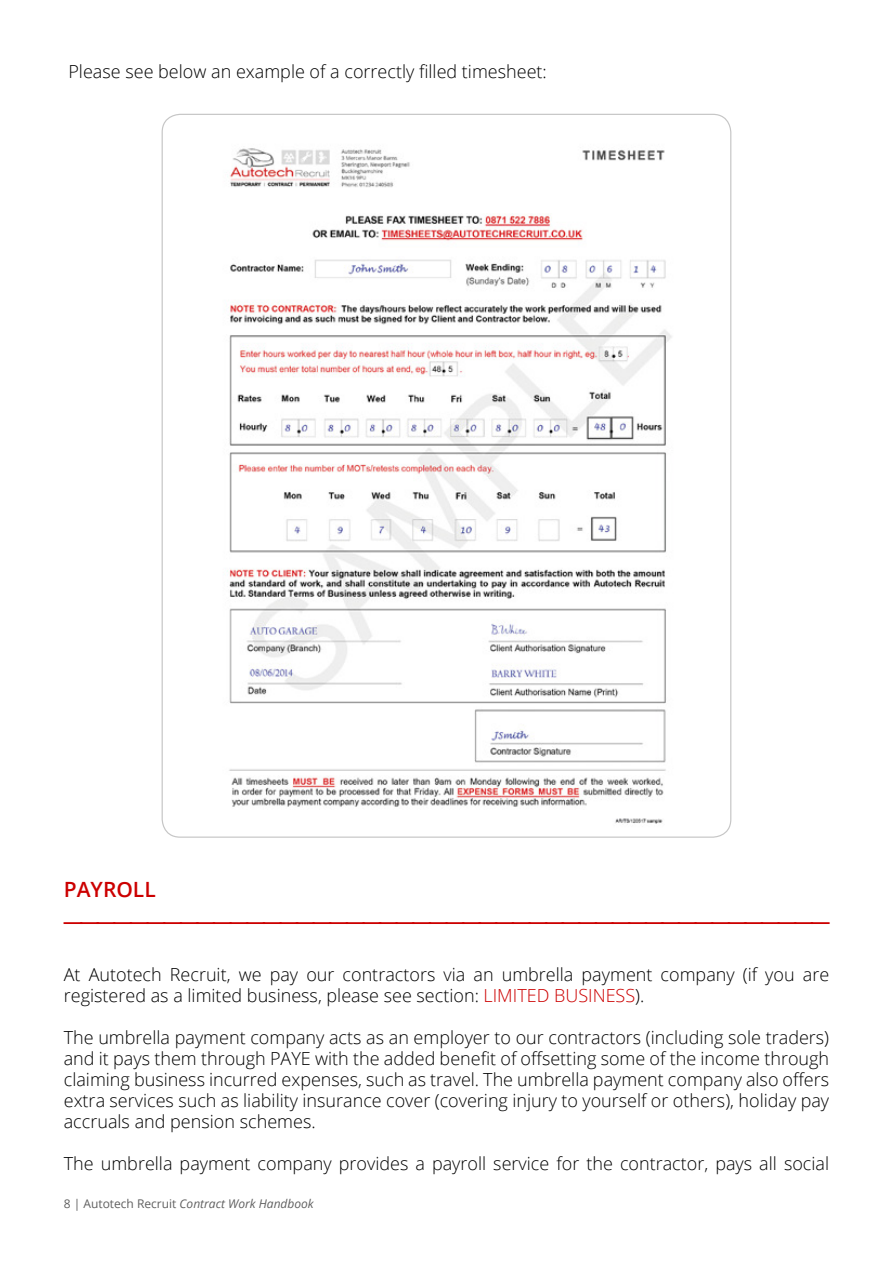
<style>
.page{position:relative;width:893px;height:1263px;background:#fff}
.page>*{position:absolute;margin:0;border:0;box-sizing:border-box;transform-origin:0 0}
.t1{font:300 45px "Open Sans";color:#c00}
.t2{font:600 21px "Open Sans";color:#c00}
.t3{font:300 18px/21px "Open Sans";color:#000}
.t4{font:italic 12px "Open Sans";color:#606060}
.s1{color:#c00}
.s2{font-style:normal}
</style>
<div class="page">
<img style="left:227px;top:148px;width:445px;height:676px">
<p class="t3" style="left:68px;top:60px;width:480px">Please see below an example of a correctly filled timesheet:</p>
<p class="t2" style="left:64px;top:881px;width:93px">PAYROLL</p>
<h1 class="t1" style="left:64px;top:883px;width:767px">______________________________________________</h1>
<p class="t3" style="left:64px;top:965px;width:767px">At Autotech Recruit, we pay our contractors via an umbrella payment company (if you are registered as a limited business, please see section: <span class="s1">LIMITED BUSINESS</span>).</p>
<p class="t3" style="left:64px;top:1028px;width:767px;text-align:justify">The umbrella payment company acts as an employer to our contractors (including sole traders) and it pays them through PAYE with the added benefit of offsetting some of the income through claiming business incurred expenses, such as travel. The umbrella payment company also offers extra services such as liability insurance cover (covering injury to yourself or others), holiday pay accruals and pension schemes.</p>
<p class="t3" style="left:64px;top:1154px;width:767px">The umbrella payment company provides a payroll service for the contractor, pays all social</p>
<p class="t4" style="left:64px;top:1199px;width:252px"><span class="s2">8 | Autotech Recruit</span> Contract Work Handbook</p>
</div>
